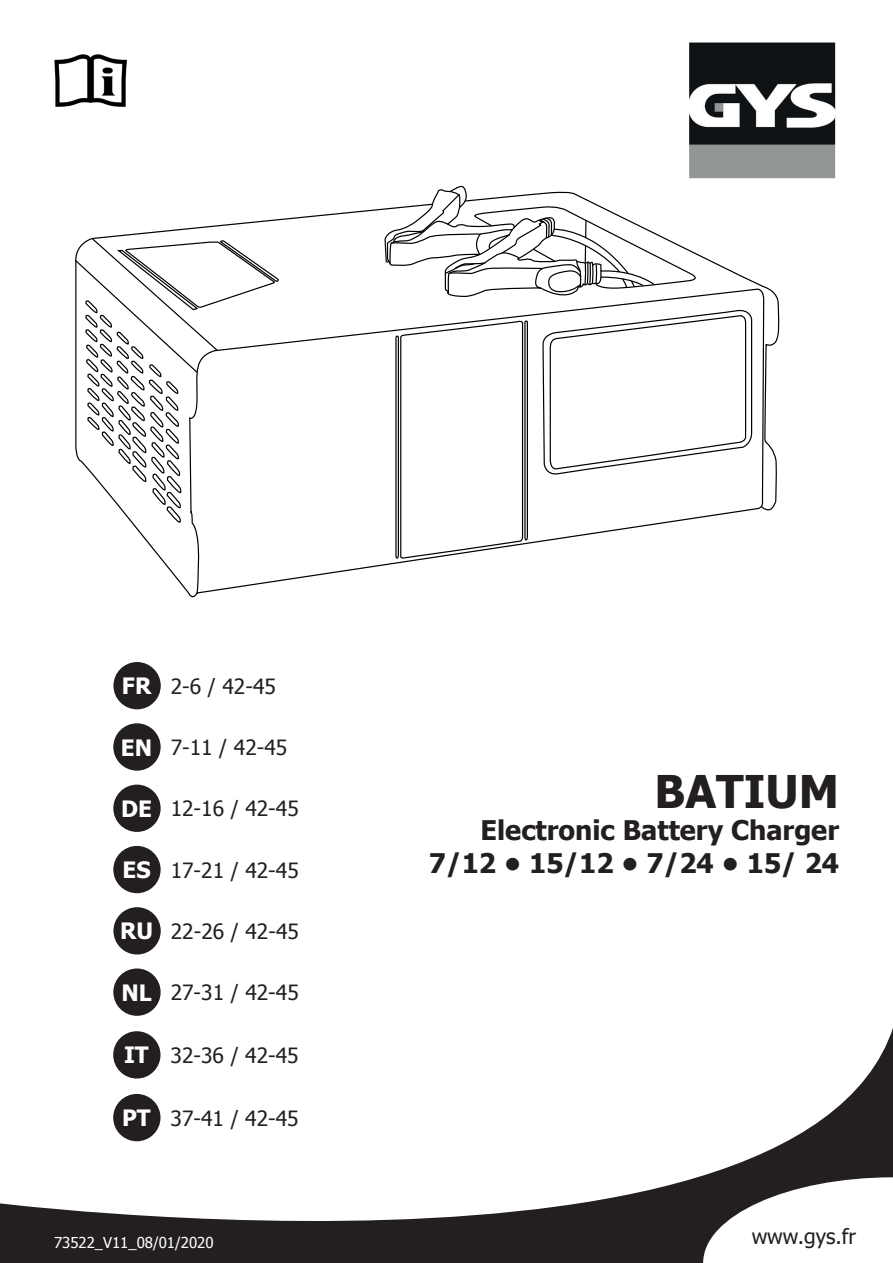
<style>
.page{position:relative;width:893px;height:1263px;background:#fff}
.page>*{position:absolute;margin:0;border:0;box-sizing:border-box;transform-origin:0 0}
.t1{font:700 45px "Tahoma";color:#231f20}
.t2{font:700 27px/32.4px "Tahoma";color:#231f20;text-align:right}
.t3{font:700 22.5px "Tahoma";color:#fff}
.t4{font:21px "Tahoma";color:#231f20}
.t5{font:15px "Tahoma";color:#fff}
.s1{font-weight:700;font-size:22.5px;color:#fff}
</style>
<div class="page">
<svg style="left:0;top:1000px;width:893px;height:263px"></svg>
<div style="left:113px;top:662px;width:48px;height:47px;background:#231f20;border-radius:50%"></div>
<div style="left:113px;top:723px;width:48px;height:48px;background:#231f20;border-radius:50%"></div>
<div style="left:113px;top:785px;width:48px;height:47px;background:#231f20;border-radius:50%"></div>
<div style="left:113px;top:846px;width:48px;height:47px;background:#231f20;border-radius:50%"></div>
<div style="left:113px;top:968px;width:48px;height:48px;background:#231f20;border-radius:50%"></div>
<svg style="left:702px;top:1176px;width:191px;height:87px"></svg>
<div style="left:113px;top:1031px;width:47px;height:47px;background:#231f20;border-radius:50%"></div>
<div style="left:113px;top:1094px;width:47px;height:47px;background:#231f20;border-radius:50%"></div>
<div style="left:113px;top:907px;width:48px;height:47px;background:#231f20;border-radius:50%"></div>
<img style="left:689px;top:43px;width:146px;height:135px">
<img style="left:54px;top:54px;width:72px;height:52px">
<svg style="left:102px;top:208px;width:440px;height:390px"></svg>
<svg style="left:464px;top:256px;width:316px;height:255px"></svg>
<svg style="left:395px;top:320px;width:134px;height:239px"></svg>
<svg style="left:542px;top:308px;width:211px;height:234px"></svg>
<svg style="left:549px;top:316px;width:198px;height:154px"></svg>
<svg style="left:75px;top:237px;width:206px;height:289px"></svg>
<svg style="left:384px;top:185px;width:318px;height:116px"></svg>
<p class="t3" style="left:122px;top:670px;width:31px">FR</p>
<p class="t4" style="left:171px;top:672px;width:107px">2-6 / 42-45</p>
<p class="t3" style="left:121px;top:732px;width:33px">EN</p>
<p class="t4" style="left:171px;top:733px;width:118px">7-11 / 42-45</p>
<p class="t3" style="left:121px;top:793px;width:32px">DE</p>
<p class="t4" style="left:171px;top:794px;width:130px">12-16 / 42-45</p>
<p class="t3" style="left:123px;top:854px;width:30px">ES</p>
<p class="t4" style="left:171px;top:856px;width:130px">17-21 / 42-45</p>
<p class="t4" style="left:120px;top:917px;width:180px"><span class="s1">RU</span> 22-26 / 42-45</p>
<p class="t3" style="left:121px;top:977px;width:32px">NL</p>
<p class="t4" style="left:171px;top:978px;width:130px">27-31 / 42-45</p>
<p class="t4" style="left:124px;top:1041px;width:176px"><span class="s1">IT</span> 32-36 / 42-45</p>
<p class="t4" style="left:122px;top:1104px;width:178px"><span class="s1">PT</span> 37-41 / 42-45</p>
<p class="t5" style="left:54px;top:1232px;width:161px">73522_V11_08/01/2020</p>
<h1 class="t1" style="left:654px;top:760px;width:186px">BATIUM</h1>
<p class="t2" style="left:429px;top:812px;width:412px">Electronic Battery Charger<br>7/12 • 15/12 • 7/24 • 15/ 24</p>
<p class="t4" style="left:752px;top:1222px;width:106px">www.gys.fr</p>
</div>
